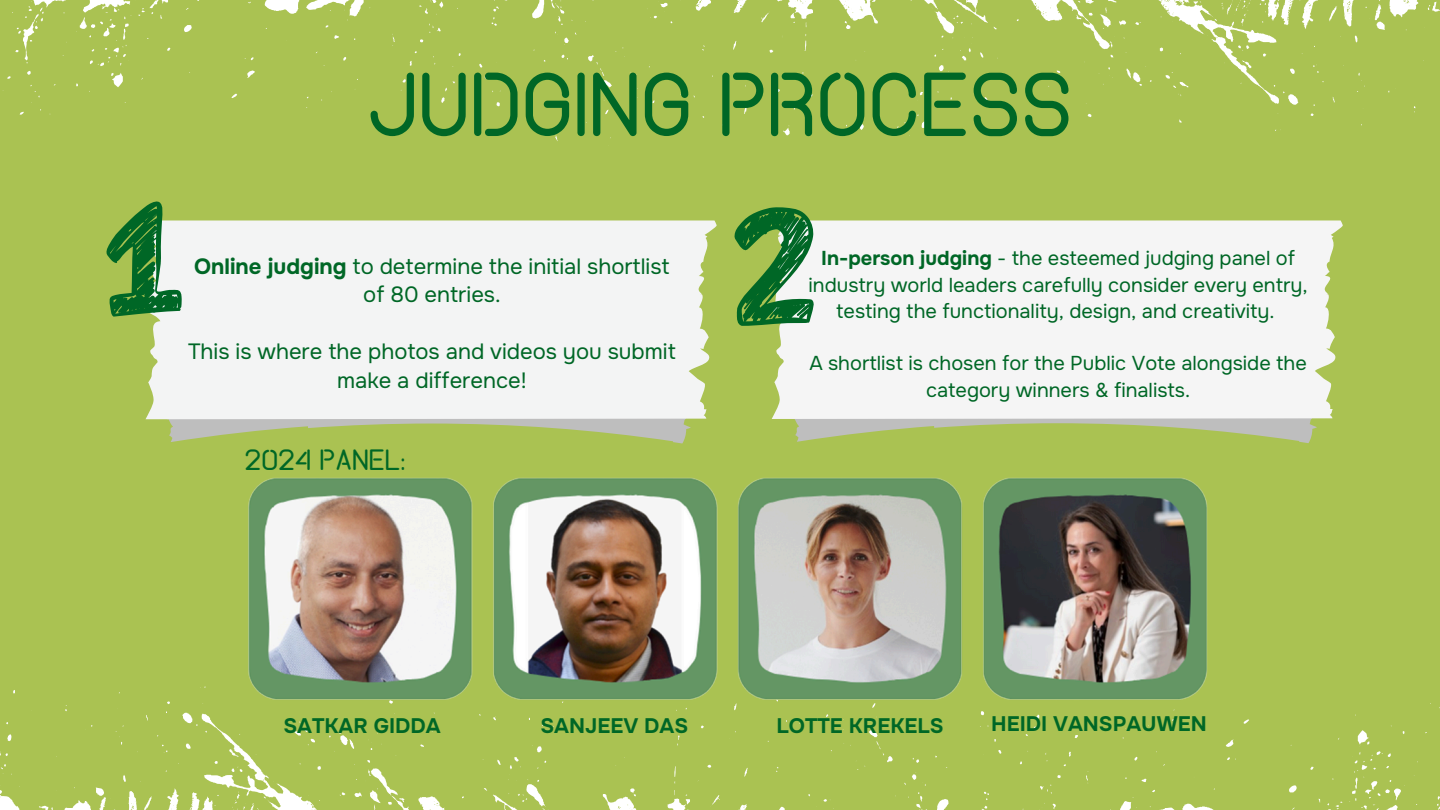
<style>
.page{position:relative;width:1440px;height:810px;background:#aac252}
.page>*{position:absolute;margin:0;border:0;box-sizing:border-box;transform-origin:0 0}
.t1{font:700 85px "Arcline";color:#006726}
.t2{font:700 27.5px "Arcline";color:#006726}
.t3{font:22px/28.5px "Onest";color:#006726;text-align:center}
.t4{font:700 20.9px "Onest";color:#006726}
.t5{font:20px/26.2px "Onest";color:#006726;text-align:center}
.s1{font-weight:700}
</style>
<div class="page">
<svg style="left:0;top:686px;width:1440px;height:124px"></svg>
<img style="left:242px;top:477px;width:984px;height:235px">
<svg style="left:165px;top:419px;width:526px;height:24px"></svg>
<div style="left:146px;top:220px;width:571px;height:199px;background:#f3f4f4"></div>
<svg style="left:3px;top:0;width:1437px;height:141px"></svg>
<svg style="left:106px;top:201px;width:76px;height:116px"></svg>
<svg style="left:794px;top:419px;width:523px;height:24px"></svg>
<div style="left:772px;top:220px;width:571px;height:199px;background:#f5f5f5"></div>
<svg style="left:734px;top:207px;width:81px;height:119px"></svg>
<p class="t1" style="left:367px;top:73px;width:707px">JUDGING PROCESS</p>
<p class="t3" style="left:194px;top:252px;width:477px"><span class="s1">Online judging</span> to determine the initial shortlist of 80 entries.</p>
<p class="t3" style="left:188px;top:338px;width:489px">This is where the photos and videos you submit make a difference!</p>
<p class="t2" style="left:245px;top:449px;width:162px">2024 PANEL:</p>
<p class="t5" style="left:809px;top:246px;width:501px"><span class="s1">In-person judging</span> - the esteemed judging panel of industry world leaders carefully consider every entry, testing the functionality, design, and creativity.</p>
<p class="t5" style="left:809px;top:351px;width:499px">A shortlist is chosen for the Public Vote alongside the category winners &amp; finalists.</p>
<p class="t4" style="left:283px;top:712px;width:159px">SATKAR GIDDA</p>
<h1 class="t4" style="left:540px;top:712px;width:149px">SANJEEV DAS</h1>
<p class="t4" style="left:776px;top:712px;width:169px">LOTTE KREKELS</p>
<p class="t4" style="left:991px;top:711px;width:217px">HEIDI VANSPAUWEN</p>
</div>
